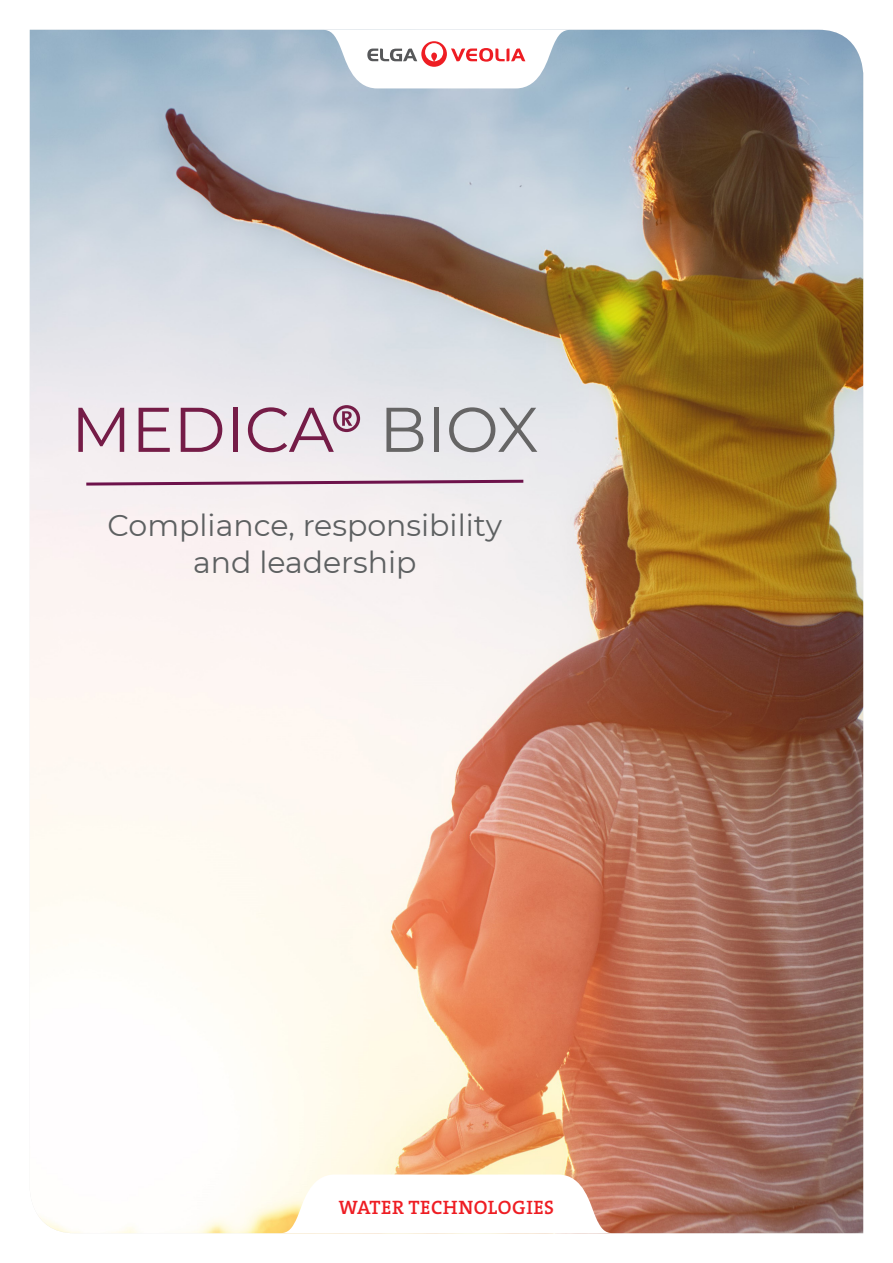
<style>
.page{position:relative;width:893px;height:1263px;background:#fff}
.page>*{position:absolute;margin:0;border:0;box-sizing:border-box;transform-origin:0 0}
.t1{font:63px "Montserrat";color:#751c47}
.t2{font:30px "Montserrat";color:#5d6061}
.t3{font:19.5px "The Serif Veolia W6 Se Bld";letter-spacing:.025em;color:#ee1d23}
.s1{font-family:"The Sans Veolia W4 Se Lig"}
.s2{color:#666565}
</style>
<div class="page">
<img style="left:30px;top:30px;width:833px;height:1203px">
<svg style="left:279px;top:1174px;width:334px;height:59px"></svg>
<svg style="left:322px;top:30px;width:249px;height:58px"></svg>
<svg style="left:83px;top:478px;width:443px;height:9px"></svg>
<p class="t1" style="left:71px;top:386px;width:469px">MEDICA<span class="s1">®</span> <span class="s2">BIOX</span></p>
<p class="t2" style="left:108px;top:505px;width:396px">Compliance, responsibility</p>
<p class="t2" style="left:193px;top:541px;width:225px">and leadership</p>
<p class="t3" style="left:339px;top:1194px;width:217px">WATER TECHNOLOGIES</p>
</div>
